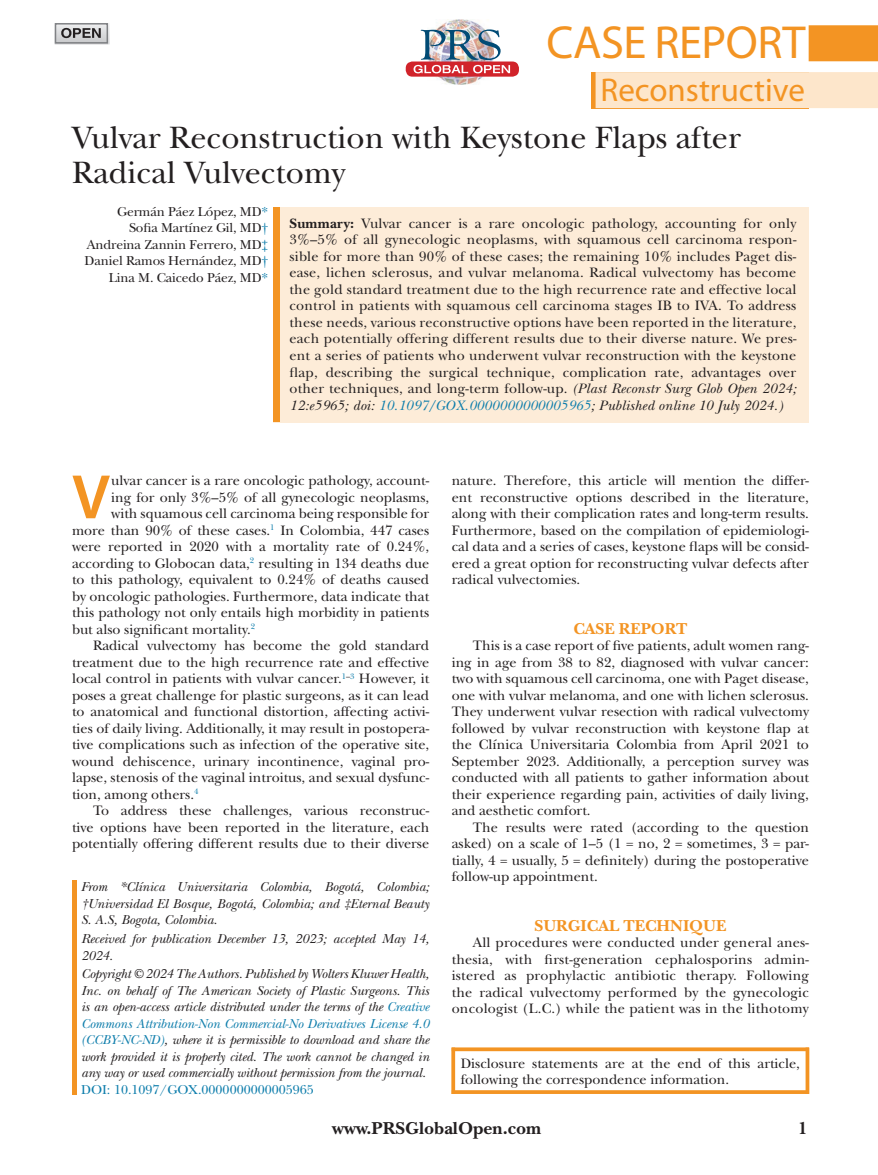
<style>
.page{position:relative;width:878px;height:1175px;background:#fff}
.page>*{position:absolute;margin:0;border:0;box-sizing:border-box;transform-origin:0 0}
.t1{font:600 63.15px "Myriad Pro";color:#f39423}
.t2{font:46.5px "Myriad Pro";letter-spacing:-.01em;color:#f39423}
.t3{font:33px "Myriad Pro";color:#f39423}
.t4{font:32.25px/34.5px "New Baskerville Std";color:#231f20}
.t5{font:700 18px "New Baskerville Std";color:#231f20}
.t6{font:700 16.5px "New Baskerville Std";color:#f39423}
.t7{font:14.25px/16.5px "New Baskerville Std";color:#231f20;text-align:justify}
.t8{font:italic 13.5px/16.5px "New Baskerville Std";color:#231f20;text-align:justify}
.t9{font:13.5px/16.5px "New Baskerville Std";letter-spacing:-.01em;color:#231f20;text-align:right}
.t10{font:13.5px "New Baskerville Std";color:#0f7eac}
.s1{color:#0f7eac}
.s2{font-weight:700}
.s3{font-style:italic}
.s4{font-style:italic;color:#0f7eac}
</style>
<div class="page">
<div style="left:595px;top:72px;width:283px;height:36px;background:#fde6cb"></div>
<div style="left:808px;top:25px;width:70px;height:36px;background:#f39423"></div>
<img style="left:436px;top:20px;width:49px;height:64px">
<svg style="left:406px;top:61px;width:113px;height:16px"></svg>
<img style="left:413px;top:29px;width:97px;height:44px">
<div style="left:274px;top:126px;width:534px;height:296px;background:#fdecd8"></div>
<div style="left:274px;top:205px;width:6px;height:217px;background:#f39423"></div>
<hr style="left:72px;top:880px;width:4px;height:50px;background:#f39423">
<hr style="left:72px;top:930px;width:4px;height:35px;background:#f39423">
<hr style="left:72px;top:965px;width:4px;height:118px;background:#f39423">
<hr style="left:72px;top:1081px;width:4px;height:13px;background:#f39423">
<div style="left:272px;top:126px;width:536px;height:80px;background:#fff"></div>
<img style="left:54px;top:23px;width:55px;height:22px">
<svg style="left:451px;top:1047px;width:4px;height:47px"></svg>
<svg style="left:805px;top:1047px;width:4px;height:47px"></svg>
<svg style="left:452px;top:1047px;width:356px;height:4px"></svg>
<svg style="left:452px;top:1090px;width:356px;height:4px"></svg>
<div style="left:55px;top:23px;width:53px;height:21px;border:2px solid #808285"></div>
<svg style="left:61px;top:28px;width:40px;height:10px"></svg>
<h2 class="t2" style="left:546px;top:14px;width:260px">Case Report</h2>
<h3 class="t3" style="left:600px;top:69px;width:206px">Reconstructive</h3>
<h3 class="t4" style="left:72px;top:121px;width:670px">Vulvar Reconstruction with Keystone Flaps after<br>Radical Vulvectomy</h3>
<p class="t9" style="left:85px;top:203px;width:185px">Germán Páez López, MD<span class="s1">*<br></span>Sofia Martínez Gil, MD<span class="s1">†<br></span>Andreina Zannin Ferrero, MD<span class="s1">‡<br></span>Daniel Ramos Hernández, MD<span class="s1">†<br></span>Lina M. Caicedo Páez, MD<span class="s1">*</span></p>
<p class="t7" style="left:289px;top:215px;width:508px"><span class="s2">Summary:</span> Vulvar cancer is a rare oncologic pathology, accounting for only 3%–5% of all gynecologic neoplasms, with squamous cell carcinoma respon&shy;sible for more than 90% of these cases; the remaining 10% includes Paget dis&shy;ease, lichen sclerosus, and vulvar melanoma. Radical vulvectomy has become the gold standard treatment due to the high recurrence rate and effective local control in patients with squamous cell carcinoma stages IB to IVA. To address these needs, various reconstructive options have been reported in the literature, each potentially offering different results due to their diverse nature. We pres&shy;ent a series of patients who underwent vulvar reconstruction with the keystone flap, describing the surgical technique, complication rate, advantages over other techniques, and long-term follow-up. <span class="s3">(Plast Reconstr Surg Glob Open 2024; 12:e5965; doi:</span> <span class="s4">10.1097/GOX.0000000000005965</span><span class="s3">; Published online 10 July 2024.)</span></p>
<h1 class="t1" style="left:72px;top:457px;width:39px">V</h1>
<p class="t7" style="left:111px;top:472px;width:319px">ulvar cancer is a rare oncologic pathology, account-</p>
<p class="t7" style="left:111px;top:489px;width:319px">ing for only 3%–5% of all gynecologic neoplasms,</p>
<p class="t7" style="left:111px;top:505px;width:319px">with squamous cell carcinoma being responsible for</p>
<p class="t7" style="left:72px;top:522px;width:358px">more than 90% of these cases.<sup>1</sup> In Colombia, 447 cases</p>
<p class="t7" style="left:72px;top:538px;width:358px">were reported in 2020 with a mortality rate of 0.24%,</p>
<p class="t7" style="left:72px;top:555px;width:359px">according to Globocan data,<sup>2</sup> resulting in 134 deaths due</p>
<p class="t7" style="left:72px;top:571px;width:358px">to this pathology, equivalent to 0.24% of deaths caused</p>
<p class="t7" style="left:72px;top:588px;width:359px">by oncologic pathologies. Furthermore, data indicate that</p>
<p class="t7" style="left:72px;top:604px;width:358px">this pathology not only entails high morbidity in patients</p>
<p class="t7" style="left:72px;top:621px;width:184px">but also significant mortality.<sup>2</sup></p>
<p class="t7" style="left:93px;top:637px;width:337px">Radical vulvectomy has become the gold standard</p>
<p class="t7" style="left:72px;top:654px;width:359px">treatment due to the high recurrence rate and effective</p>
<p class="t7" style="left:72px;top:670px;width:358px">local control in patients with vulvar cancer.<sup>1</sup><sup>–</sup><sup>3</sup> However, it</p>
<p class="t7" style="left:72px;top:687px;width:358px">poses a great challenge for plastic surgeons, as it can lead</p>
<p class="t7" style="left:72px;top:703px;width:359px">to anatomical and functional distortion, affecting activi-</p>
<p class="t7" style="left:72px;top:720px;width:359px">ties of daily living. Additionally, it may result in postopera-</p>
<p class="t7" style="left:72px;top:736px;width:358px">tive complications such as infection of the operative site,</p>
<p class="t7" style="left:72px;top:753px;width:359px">wound dehiscence, urinary incontinence, vaginal pro-</p>
<p class="t7" style="left:72px;top:769px;width:359px">lapse, stenosis of the vaginal introitus, and sexual dysfunc-</p>
<p class="t7" style="left:72px;top:786px;width:128px">tion, among others.<sup>4</sup></p>
<p class="t7" style="left:93px;top:802px;width:338px">To address these challenges, various reconstruc-</p>
<p class="t7" style="left:72px;top:819px;width:359px">tive options have been reported in the literature, each</p>
<p class="t7" style="left:72px;top:835px;width:358px">potentially offering different results due to their diverse</p>
<p class="t8" style="left:81px;top:878px;width:349px">From *Clínica Universitaria Colombia, Bogotá, Colombia; †Universidad El Bosque, Bogotá, Colombia; and ‡Eternal Beauty S. A.S, Bogota, Colombia.</p>
<p class="t8" style="left:81px;top:930px;width:349px">Received for publication December 13, 2023; accepted May 14,<br>2024.</p>
<p class="t8" style="left:81px;top:965px;width:350px">Copyright © 2024 The Authors. Published by Wolters Kluwer Health, Inc. on behalf of The American Society of Plastic Surgeons. This is an open-access article distributed under the terms of the <span class="s1">Creative Commons Attribution-Non Commercial-No Derivatives License 4.0 (CCBY-NC-ND)</span>, where it is permissible to download and share the work provided it is properly cited. The work cannot be changed in any way or used commercially without permission from the journal.</p>
<p class="t10" style="left:81px;top:1081px;width:234px">DOI: 10.1097/GOX.0000000000005965</p>
<p class="t7" style="left:452px;top:472px;width:359px">nature. Therefore, this article will mention the differ&shy;ent reconstructive options described in the literature, along with their complication rates and long-term results.<br>Furthermore, based on the compilation of epidemiologi&shy;cal data and a series of cases, keystone flaps will be consid&shy;ered a great option for reconstructing vulvar defects after radical vulvectomies.</p>
<p class="t6" style="left:573px;top:619px;width:115px">CASE REPORT</p>
<p class="t7" style="left:451px;top:637px;width:359px;text-indent:21px">This is a case report of five patients, adult women rang&shy;ing in age from 38 to 82, diagnosed with vulvar cancer: two with squamous cell carcinoma, one with Paget disease, one with vulvar melanoma, and one with lichen sclerosus.<br>They underwent vulvar resection with radical vulvectomy followed by vulvar reconstruction with keystone flap at the Clínica Universitaria Colombia from April 2021 to September 2023. Additionally, a perception survey was conducted with all patients to gather information about their experience regarding pain, activities of daily living, and aesthetic comfort.</p>
<p class="t7" style="left:451px;top:819px;width:359px;text-indent:21px">The results were rated (according to the question asked) on a scale of 1–5 (1 = no, 2 = sometimes, 3 = par&shy;tially, 4 = usually, 5 = definitely) during the postoperative follow-up appointment.</p>
<p class="t6" style="left:534px;top:916px;width:193px">SURGICAL TECHNIQUE</p>
<p class="t7" style="left:451px;top:934px;width:359px;text-indent:21px">All procedures were conducted under general anes&shy;thesia, with first-generation cephalosporins admin&shy;istered as prophylactic antibiotic therapy. Following the radical vulvectomy performed by the gynecologic oncologist (L.C.) while the patient was in the lithotomy</p>
<p class="t7" style="left:460px;top:1054px;width:341px">Disclosure statements are at the end of this article, following the correspondence information.</p>
<p class="t5" style="left:332px;top:1118px;width:210px">www.PRSGlobalOpen.com</p>
<p class="t5" style="left:798px;top:1118px;width:11px">1</p>
</div>
